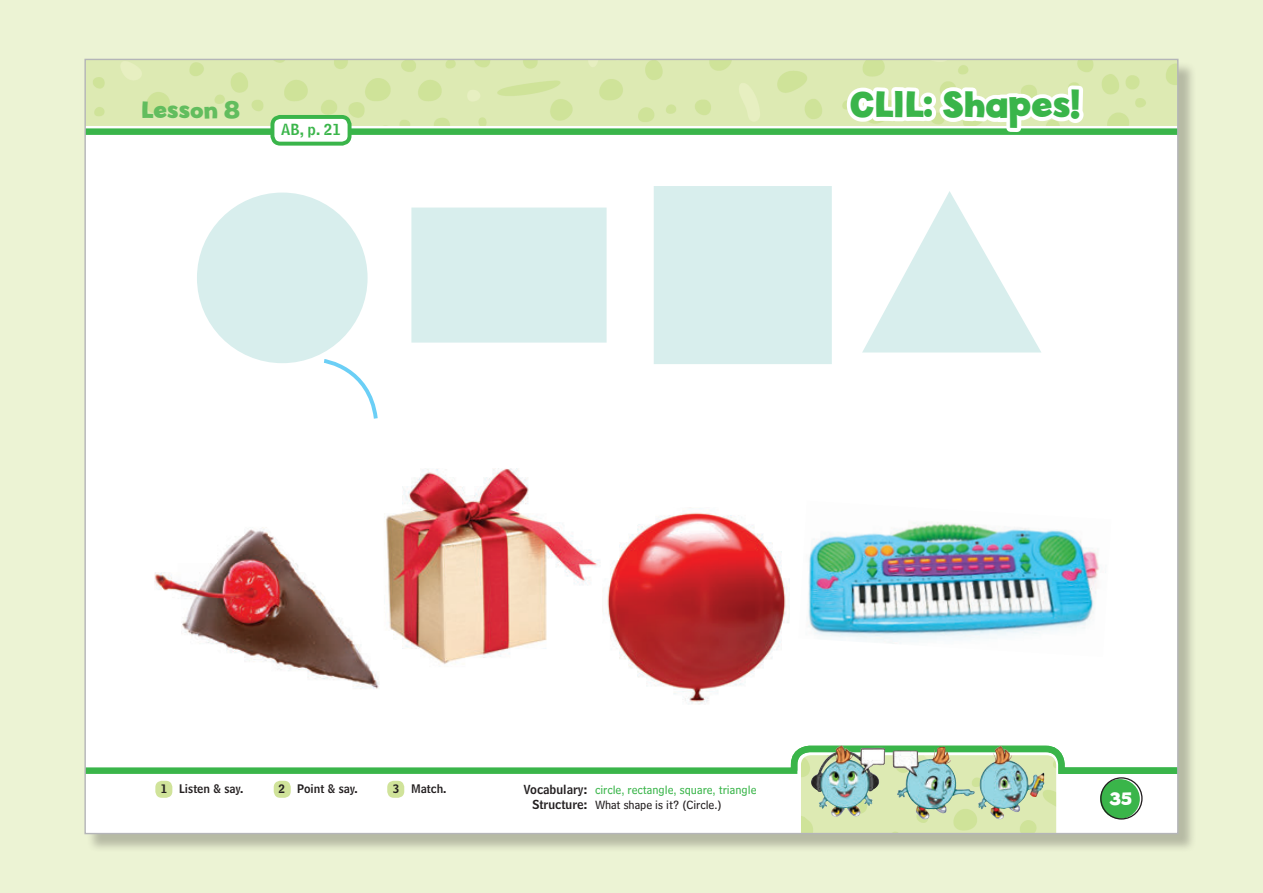
<style>
.page{position:relative;width:1263px;height:893px;background:#ecf3d4}
.page>*{position:absolute;margin:0;border:0;box-sizing:border-box;transform-origin:0 0}
.t1{font:700 36.45px "Billy";color:#3ab54a}
.t2{font:700 23.4px "Billy";color:#62bd5e}
.t3{font:700 18.15px "Billy";color:#fff}
.t4{font:15.15px "Bell Centennial Std Name Num";color:#3ab54a}
.t5{font:12.3px/14.9px "Bell Centennial Std Sub Capt";color:#3ab54a}
.t6{font:11.7px "Bell Centennial Std Name Num";color:#231f20}
.s1{font-family:"Bell Centennial Std Name Num";color:#231f20}
.s2{color:#231f20}
</style>
<div class="page">
<div style="left:87px;top:61px;width:1110px;height:792px;background:#231f20;opacity:.27"></div>
<img style="left:86px;top:61px;width:1090px;height:65px">
<div style="left:85px;top:126px;width:1093px;height:653px;background:#fff"></div>
<div style="left:85px;top:128px;width:1093px;height:7px;background:#3ab54a"></div>
<svg style="left:92px;top:767px;width:696px;height:65px;background:#eaf7ec"></svg>
<svg style="left:86px;top:767px;width:6px;height:65px"></svg>
<div style="left:272px;top:117px;width:78px;height:27px;background:#fff;border-radius:8px"></div>
<div style="left:270px;top:115px;width:81px;height:31px;border:4px solid #3ab54a;border-radius:8px"></div>
<svg style="left:843px;top:81px;width:245px;height:54px;background:#dcefcf"></svg>
<div style="left:155px;top:781px;width:17px;height:17px;background:#d0e39a;border-radius:6px"></div>
<div style="left:274px;top:781px;width:17px;height:17px;background:#d0e39a;border-radius:6px"></div>
<div style="left:387px;top:781px;width:17px;height:17px;background:#d0e39a;border-radius:6px"></div>
<svg style="left:788px;top:745px;width:388px;height:87px"></svg>
<img style="left:893px;top:747px;width:82px;height:72px">
<img style="left:811px;top:746px;width:74px;height:71px">
<img style="left:386px;top:468px;width:215px;height:196px">
<div style="left:660px;top:192px;width:166px;height:166px;background:#d8eeed"></div>
<div style="left:654px;top:186px;width:178px;height:178px;border:12px solid #d8eeed"></div>
<div style="left:417px;top:213px;width:184px;height:124px;background:#d8eeed"></div>
<div style="left:411px;top:208px;width:196px;height:135px;border:12px solid #d8eeed"></div>
<svg style="left:862px;top:191px;width:179px;height:162px"></svg>
<div style="left:203px;top:198px;width:159px;height:159px;background:#d8eeed;border-radius:50%"></div>
<div style="left:197px;top:193px;width:171px;height:170px;border:12px solid #d8eeed;border-radius:50%"></div>
<img style="left:808px;top:522px;width:298px;height:122px">
<img style="left:603px;top:512px;width:187px;height:193px">
<img style="left:154px;top:520px;width:245px;height:169px">
<svg style="left:324px;top:359px;width:54px;height:60px"></svg>
<img style="left:978px;top:746px;width:67px;height:75px">
<p class="t2" style="left:142px;top:96px;width:100px">Lesson 8</p>
<p class="t1" style="left:850px;top:82px;width:232px">CLIL: Shapes!</p>
<p class="t4" style="left:281px;top:120px;width:61px">AB, p. 21</p>
<p class="t6" style="left:161px;top:782px;width:84px">1 Listen &amp; say.</p>
<p class="t6" style="left:279px;top:782px;width:81px">2 Point &amp; say.</p>
<p class="t6" style="left:393px;top:782px;width:55px">3 Match.</p>
<p class="t5" style="left:532px;top:782px;width:225px;text-indent:-9px"><span class="s1">Vocabulary:</span> circle, rectangle, square, triangle<br><span class="s1">Structure:</span> <span class="s2">What shape is it? (Circle.)</span></p>
<p class="t3" style="left:1109px;top:787px;width:24px">35</p>
</div>
